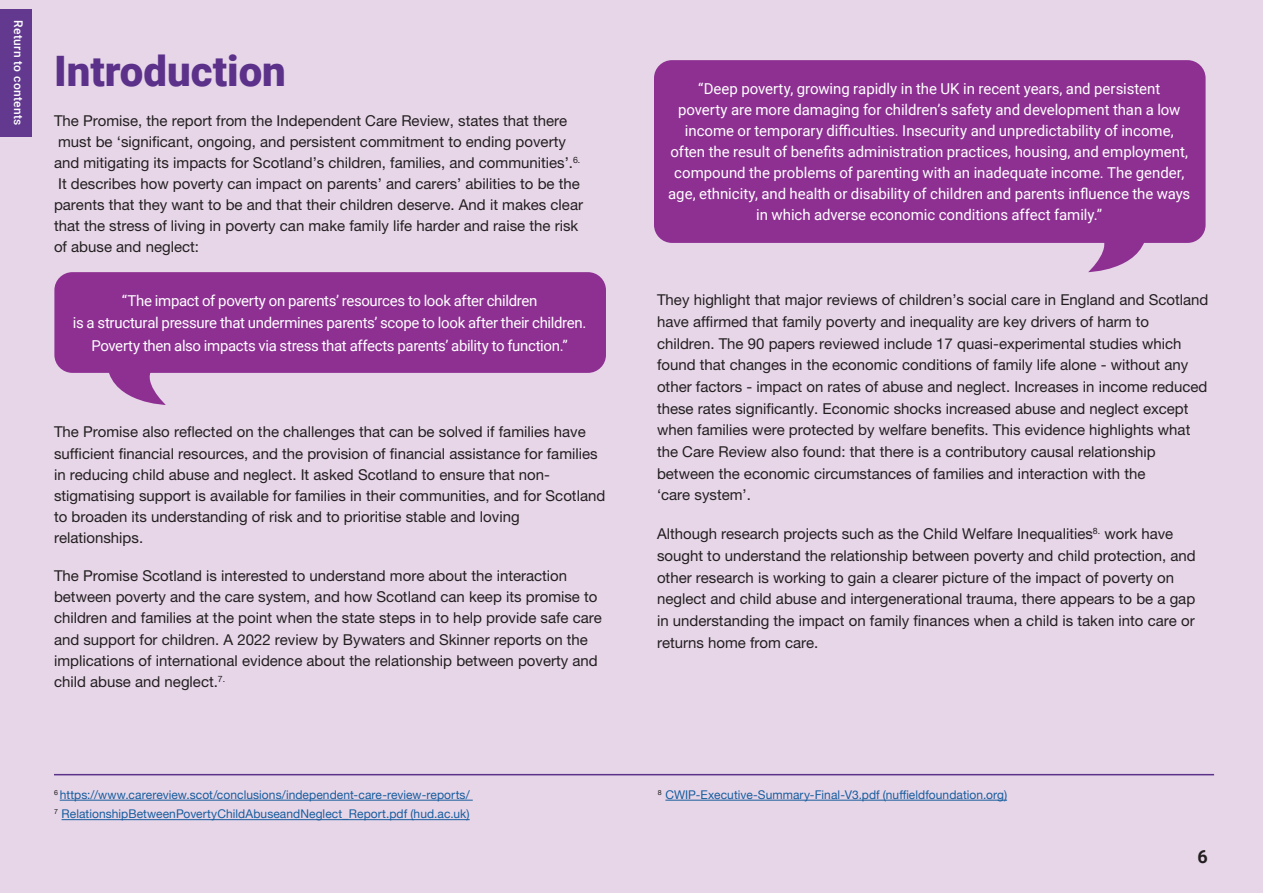
<style>
.page{position:relative;width:1263px;height:893px;background:#e6d6e8}
.page>*{position:absolute;margin:0;border:0;box-sizing:border-box;transform-origin:0 0}
.t1{font:900 42px "Roboto";color:#5c318a}
.t2{font:700 18px "Roboto";color:#231f20}
.t3{font:15px/21.1px "Helvetica Neue LT Pro";color:#231f20}
.t4{font:15px/21px "Roboto";letter-spacing:-.005em;color:#fff;text-align:center}
.t5{font:15px/22.5px "Roboto";letter-spacing:-.025em;color:#fff;text-align:center}
.t6{font:12px "Helvetica Neue";letter-spacing:.005em;color:#175d9e}
.t7{font:500 12px "Roboto";letter-spacing:.03em;color:#fff}
</style>
<div class="page">
<hr style="left:60px;top:800px;width:413px;height:1px;background:#175d9e">
<hr style="left:62px;top:819px;width:408px;height:1px;background:#175d9e">
<hr style="left:665px;top:800px;width:342px;height:1px;background:#175d9e">
<hr style="left:54px;top:774px;width:1160px;height:1px;background:#5c318a">
<div style="left:54px;top:272px;width:552px;height:101px;background:#8d3092;border-radius:18px"></div>
<div style="left:654px;top:60px;width:551px;height:183px;background:#8d3092;border-radius:18px"></div>
<svg style="left:1088px;top:242px;width:58px;height:30px"></svg>
<svg style="left:107px;top:372px;width:59px;height:33px"></svg>
<div style="left:0;top:10px;width:32px;height:127px;background:#62398f"></div>
<p class="t7" style="left:27px;top:20px;width:107px;rotate:90deg">Return to contents</p>
<p class="t1" style="left:54px;top:41px;width:233px">Introduction</p>
<p class="t3" style="left:54px;top:109px;width:531px">The Promise, the report from the Independent Care Review, states that there must be ‘significant, ongoing, and persistent commitment to ending poverty and mitigating its impacts for Scotland’s children, families, and communities’.<sup>6.<br></sup>It describes how poverty can impact on parents’ and carers’ abilities to be the parents that they want to be and that their children deserve. And it makes clear that the stress of living in poverty can make family life harder and raise the risk of abuse and neglect:</p>
<p class="t5" style="left:73px;top:288px;width:515px">“The impact of poverty on parents’ resources to look after children<br>is a structural pressure that undermines parents’ scope to look after their children.<br>Poverty then also impacts via stress that affects parents’ ability to function.”</p>
<p class="t3" style="left:54px;top:421px;width:553px">The Promise also reflected on the challenges that can be solved if families have sufficient financial resources, and the provision of financial assistance for families in reducing child abuse and neglect. It asked Scotland to ensure that non&shy;stigmatising support is available for families in their communities, and for Scotland to broaden its understanding of risk and to prioritise stable and loving relationships.</p>
<p class="t3" style="left:54px;top:565px;width:549px">The Promise Scotland is interested to understand more about the interaction between poverty and the care system, and how Scotland can keep its promise to children and families at the point when the state steps in to help provide safe care and support for children. A 2022 review by Bywaters and Skinner reports on the implications of international evidence about the relationship between poverty and child abuse and neglect.<sup>7.</sup></p>
<p class="t6" style="left:54px;top:786px;width:417px"><sup>6</sup> https://www.carereview.scot/conclusions/independent-care-review-reports/</p>
<p class="t6" style="left:54px;top:805px;width:417px"><sup>7</sup> RelationshipBetweenPovertyChildAbuseandNeglect_Report.pdf (hud.ac.uk)</p>
<p class="t4" style="left:668px;top:78px;width:524px">“Deep poverty, growing rapidly in the UK in recent years, and persistent<br>poverty are more damaging for children’s safety and development than a low income or temporary difficulties. Insecurity and unpredictability of income, often the result of benefits administration practices, housing, and employment, compound the problems of parenting with an inadequate income. The gender, age, ethnicity, and health or disability of children and parents influence the ways in which adverse economic conditions affect family.”</p>
<p class="t3" style="left:657px;top:289px;width:553px;line-height:21.8px">They highlight that major reviews of children’s social care in England and Scotland have affirmed that family poverty and inequality are key drivers of harm to children. The 90 papers reviewed include 17 quasi-experimental studies which found that changes in the economic conditions of family life alone - without any other factors - impact on rates of abuse and neglect. Increases in income reduced these rates significantly. Economic shocks increased abuse and neglect except when families were protected by welfare benefits. This evidence highlights what the Care Review also found: that there is a contributory causal relationship between the economic circumstances of families and interaction with the<br>‘care system’.</p>
<p class="t3" style="left:657px;top:523px;width:540px;line-height:21.8px">Although research projects such as the Child Welfare Inequalities<sup>8.</sup> work have sought to understand the relationship between poverty and child protection, and other research is working to gain a clearer picture of the impact of poverty on neglect and child abuse and intergenerational trauma, there appears to be a gap in understanding the impact on family finances when a child is taken into care or returns home from care.</p>
<p class="t6" style="left:658px;top:786px;width:351px"><sup>8</sup> CWIP-Executive-Summary-Final-V3.pdf (nuffieldfoundation.org)</p>
<p class="t2" style="left:1197px;top:844px;width:12px">6</p>
</div>
